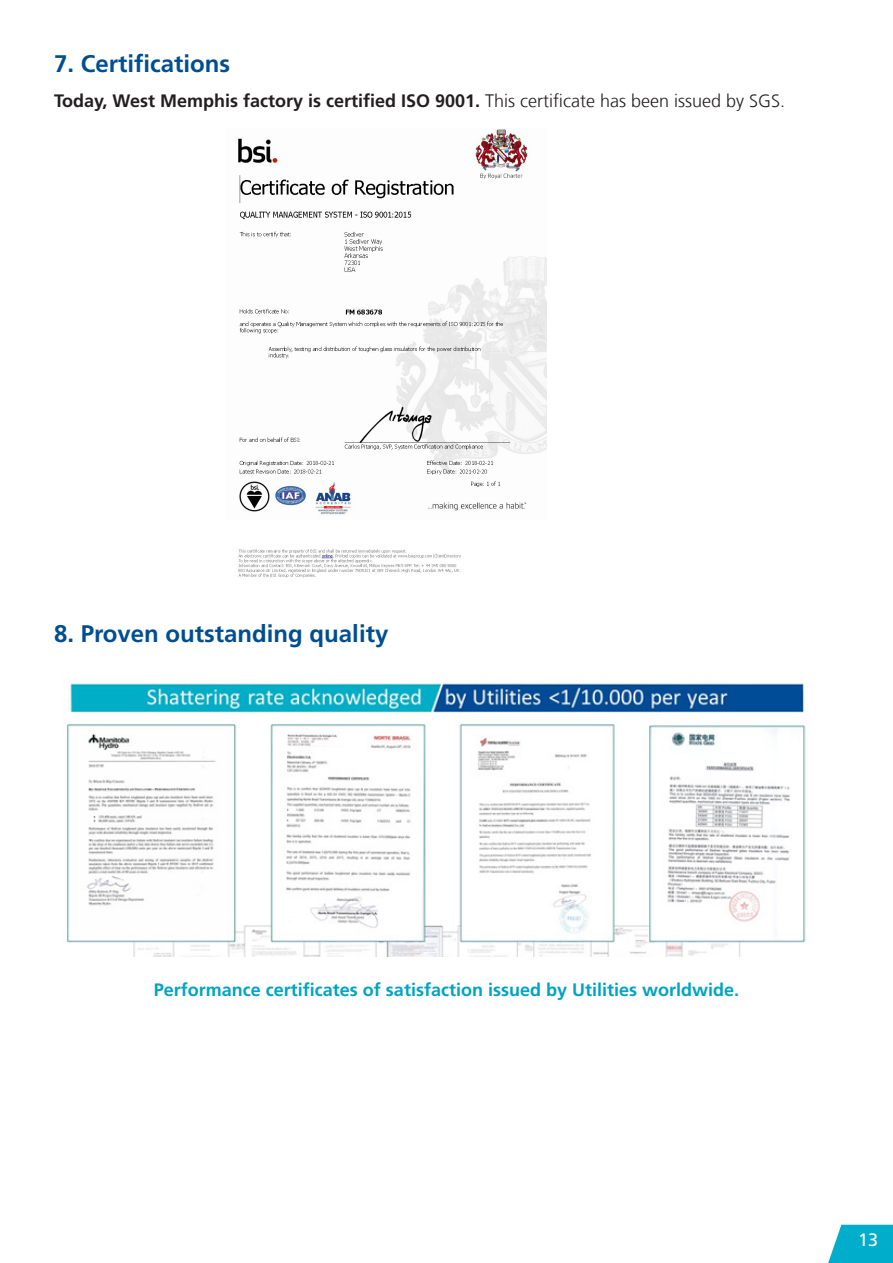
<style>
.page{position:relative;width:893px;height:1263px;background:#fff}
.page>*{position:absolute;margin:0;border:0;box-sizing:border-box;transform-origin:0 0}
.titre{font:700 24px "Frutiger LT Com";color:#004e92}
.t1{font:700 18px "Frutiger LT Com";color:#231f20}
.t2{font:700 18px "Frutiger LT Com";color:#00a4c2}
.t3{font:18px "Frutiger LT Com";color:#fff}
.s1{font-weight:300}
</style>
<div class="page">
<svg style="left:828px;top:1225px;width:65px;height:38px;background:#1ab6d0"></svg>
<img style="left:66px;top:683px;width:740px;height:273px">
<img style="left:238px;top:129px;width:309px;height:449px">
<p class="titre" style="left:54px;top:50px;width:178px">7. Certifications</p>
<p class="t1" style="left:54px;top:90px;width:733px">Today, West Memphis factory is certified ISO 9001. <span class="s1">This certificate has been issued by SGS.</span></p>
<p class="titre" style="left:54px;top:619px;width:336px">8. Proven outstanding quality</p>
<p class="t2" style="left:154px;top:979px;width:587px">Performance certificates of satisfaction issued by Utilities worldwide.</p>
<p class="t3" style="left:858px;top:1229px;width:22px">13</p>
</div>
